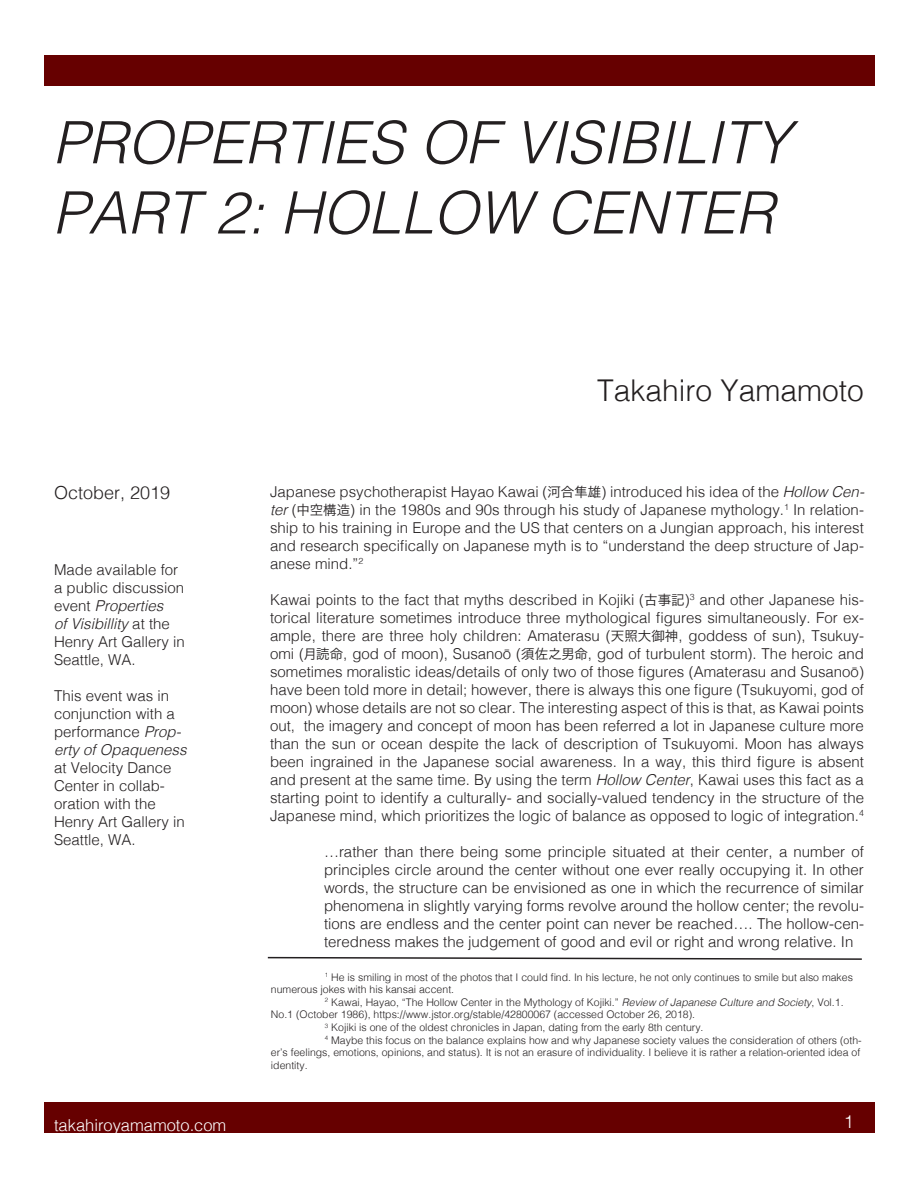
<style>
.page{position:relative;width:918px;height:1188px;background:#fff}
.page>*{position:absolute;margin:0;border:0;box-sizing:border-box;transform-origin:0 0}
.t1{font:italic 300 58.5px "Helvetica";color:#231f20}
.t2{font:300 30px "Helvetica";color:#231f20}
.t3{font:300 18px "Helvetica";color:#231f20}
.t4{font:300 18px "Helvetica";color:#fff}
.t5{font:300 16.5px "Helvetica";color:#fff}
.t6{font:300 15px/18px "Helvetica";color:#231f20;text-align:justify}
.t7{font:300 10.5px/12.6px "Helvetica";color:#231f20}
.s1{font-style:italic}
.s2{font-family:"Hira Kaku Pro W3";font-weight:400;font-size:13.5px}
</style>
<div class="page">
<div style="left:44px;top:1102px;width:830px;height:31px;background:#600"></div>
<div style="left:44px;top:55px;width:830px;height:31px;background:#600"></div>
<svg style="left:267px;top:956px;width:595px;height:4px"></svg>
<p class="t1" style="left:52px;top:93px;width:739px">PROPERTIES OF VISIBILITY</p>
<p class="t1" style="left:52px;top:163px;width:723px">PART 2: HOLLOW CENTER</p>
<p class="t3" style="left:54px;top:477px;width:118px">October, 2019</p>
<p class="t6" style="left:54px;top:559px;width:132px;text-align:left">Made available for a public discussion event <span class="s1">Properties<br>of Visibillity</span> at the<br>Henry Art Gallery in<br>Seattle, WA.</p>
<p class="t6" style="left:54px;top:685px;width:134px;text-align:left">This event was in conjunction with a performance <span class="s1">Prop&shy;erty of Opaqueness </span>at Velocity Dance<br>Center in collab&shy;oration with the<br>Henry Art Gallery in<br>Seattle, WA.</p>
<p class="t5" style="left:54px;top:1111px;width:174px">takahiroyamamoto.com</p>
<p class="t2" style="left:597px;top:364px;width:268px">Takahiro Yamamoto</p>
<p class="t6" style="left:270px;top:481px;width:596px">Japanese psychotherapist Hayao Kawai (<span class="s2">河合隼雄</span>) introduced his idea of the <span class="s1">Hollow Cen&shy;ter</span> (<span class="s2">中空構造</span>) in the 1980s and 90s through his study of Japanese mythology.<sup>1</sup> In relation&shy;ship to his training in Europe and the US that centers on a Jungian approach, his interest and research specifically on Japanese myth is to “understand the deep structure of Jap&shy;anese mind.”<sup>2</sup></p>
<p class="t6" style="left:270px;top:589px;width:596px">Kawai points to the fact that myths described in Kojiki (<span class="s2">古事記</span>)<sup>3</sup> and other Japanese his&shy;torical literature sometimes introduce three mythological figures simultaneously. For ex&shy;ample, there are three holy children: Amaterasu (<span class="s2">天照大御神</span>, goddess of sun), Tsukuy&shy;omi (<span class="s2">月読命</span>, god of moon), Susanoō (<span class="s2">須佐之男命</span>, god of turbulent storm). The heroic and sometimes moralistic ideas/details of only two of those figures (Amaterasu and Susanoō) have been told more in detail; however, there is always this one figure (Tsukuyomi, god of moon) whose details are not so clear. The interesting aspect of this is that, as Kawai points out, the imagery and concept of moon has been referred a lot in Japanese culture more than the sun or ocean despite the lack of description of Tsukuyomi. Moon has always been ingrained in the Japanese social awareness. In a way, this third figure is absent and present at the same time. By using the term <span class="s1">Hollow Center</span>, Kawai uses this fact as a starting point to identify a culturally- and socially-valued tendency in the structure of the Japanese mind, which prioritizes the logic of balance as opposed to logic of integration.<sup>4</sup></p>
<p class="t6" style="left:324px;top:841px;width:542px">…rather than there being some principle situated at their center, a number of principles circle around the center without one ever really occupying it. In other words, the structure can be envisioned as one in which the recurrence of similar phenomena in slightly varying forms revolve around the hollow center; the revolu&shy;tions are endless and the center point can never be reached…. The hollow-cen&shy;teredness makes the judgement of good and evil or right and wrong relative. In</p>
<p class="t7" style="left:271px;top:970px;width:584px;text-indent:54px"><sup>1</sup> He is smiling in most of the photos that I could find. In his lecture, he not only continues to smile but also makes numerous jokes with his kansai accent.</p>
<p class="t7" style="left:271px;top:995px;width:574px;text-indent:54px"><sup>2</sup> Kawai, Hayao, “The Hollow Center in the Mythology of Kojiki.” <span class="s1">Review of Japanese Culture and Society</span>, Vol.1.<br>No.1 (October 1986), https://www.jstor.org/stable/42800067 (accessed October 26, 2018).</p>
<p class="t7" style="left:325px;top:1020px;width:380px"><sup>3</sup> Kojiki is one of the oldest chronicles in Japan, dating from the early 8th century.</p>
<p class="t7" style="left:271px;top:1033px;width:592px;text-indent:54px"><sup>4</sup> Maybe this focus on the balance explains how and why Japanese society values the consideration of others (oth&shy;er’s feelings, emotions, opinions, and status). It is not an erasure of individuality. I believe it is rather a relation-oriented idea of identity.</p>
<p class="t4" style="left:844px;top:1106px;width:12px">1</p>
</div>
